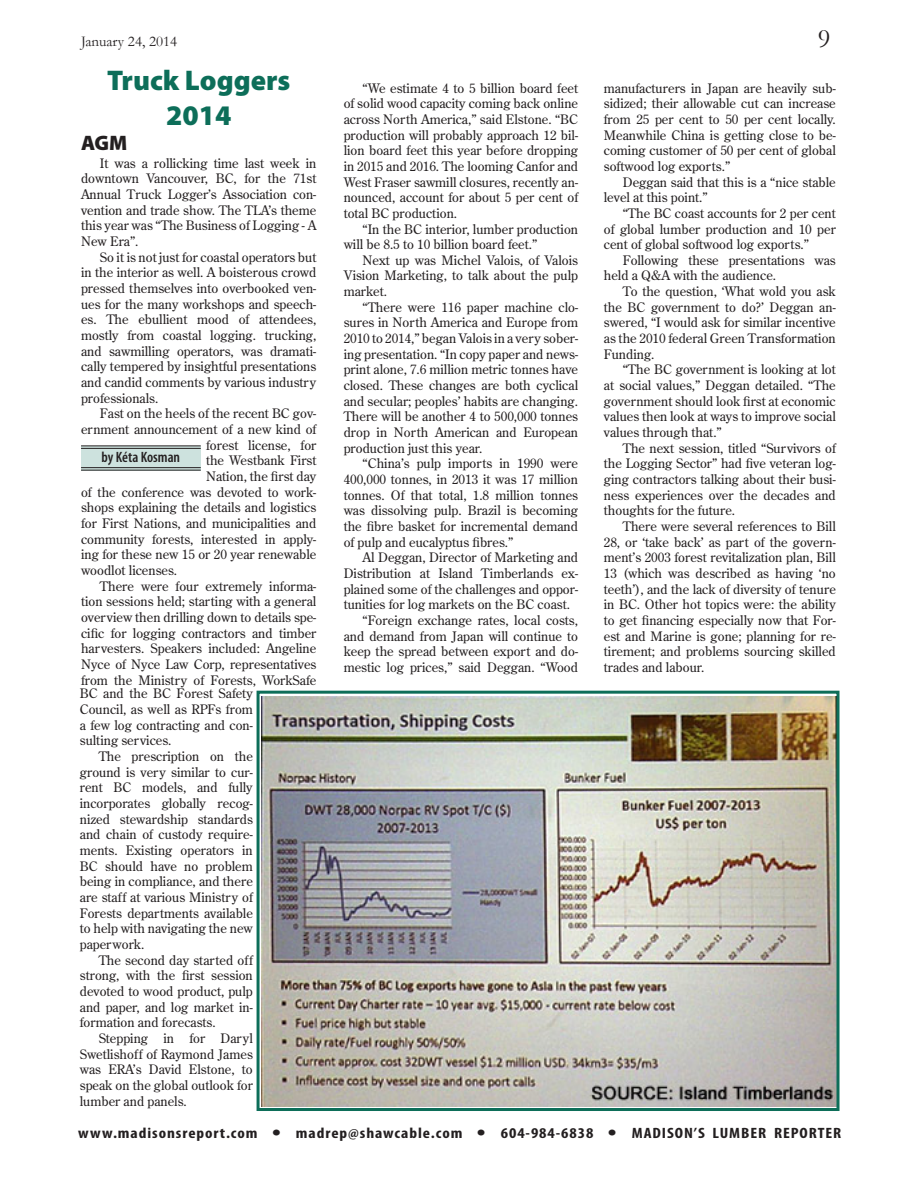
<style>
.page{position:relative;width:918px;height:1188px;background:#fff}
.page>*{position:absolute;margin:0;border:0;box-sizing:border-box;transform-origin:0 0}
.t1{font:900 28.5px/34.2px "Myriad Pro";color:#0d6e59;text-align:center}
.t2{font:900 21px "Myriad Pro";color:#231f20}
.t3{font:700 condensed 15px "Myriad Pro";letter-spacing:.055em;color:#231f20;scale:1.15 1}
.t4{font:15px "Garamond";color:#231f20}
.t5{font:600 condensed 15px "Myriad Pro";color:#231f20}
.t6{font:13.05px/15.6px "Century Old Style Std";color:#231f20;text-align:justify}
.s1{font-weight:900;font-stretch:normal;font-size:21px}
</style>
<div class="page">
<svg style="left:81px;top:447px;width:120px;height:23px;background:#c7dbd8"></svg>
<hr style="left:81px;top:446px;width:120px;height:1px;background:#231f20">
<hr style="left:81px;top:448px;width:120px;height:1px;background:#231f20">
<hr style="left:81px;top:467px;width:120px;height:1px;background:#231f20">
<hr style="left:81px;top:470px;width:120px;height:1px;background:#231f20">
<img style="left:261px;top:696px;width:575px;height:411px">
<div style="left:257px;top:691px;width:583px;height:420px;border:3px solid #0d6e59"></div>
<p class="t4" style="left:81px;top:32px;width:98px">January 24, 2014</p>
<p class="t1" style="left:107px;top:63px;width:185px">Truck Loggers<br>2014</p>
<p class="t2" style="left:81px;top:129px;width:48px">AGM</p>
<p class="t6" style="left:81px;top:155px;width:237px;text-indent:19px">It was a rollicking time last week in downtown Vancouver, BC, for the 71st Annual Truck Logger’s Association con&shy;vention and trade show. The TLA’s theme this year was “The Business of Logging - A New Era”.</p>
<p class="t6" style="left:81px;top:249px;width:237px;text-indent:19px">So it is not just for coastal operators but in the interior as well. A boisterous crowd pressed themselves into overbooked ven&shy;ues for the many workshops and speech&shy;es. The ebullient mood of attendees, mostly from coastal logging. trucking, and sawmilling operators, was dramati&shy;cally tempered by insightful presentations and candid comments by various industry professionals.</p>
<p class="t6" style="left:100px;top:406px;width:218px">Fast on the heels of the recent BC gov-</p>
<p class="t6" style="left:81px;top:421px;width:237px">ernment announcement of a new kind of</p>
<p class="t6" style="left:206px;top:437px;width:112px">forest license, for</p>
<p class="t6" style="left:206px;top:453px;width:112px">the Westbank First</p>
<p class="t6" style="left:206px;top:468px;width:112px">Nation, the first day</p>
<p class="t6" style="left:81px;top:484px;width:237px">of the conference was devoted to work-</p>
<p class="t6" style="left:81px;top:500px;width:237px">shops explaining the details and logistics</p>
<p class="t6" style="left:81px;top:515px;width:237px">for First Nations, and municipalities and</p>
<p class="t6" style="left:81px;top:531px;width:237px">community forests, interested in apply-</p>
<p class="t6" style="left:81px;top:547px;width:237px">ing for these new 15 or 20 year renewable</p>
<p class="t6" style="left:81px;top:562px;width:98px">woodlot licenses.</p>
<p class="t6" style="left:81px;top:578px;width:237px;text-indent:19px">There were four extremely informa&shy;tion sessions held; starting with a general overview then drilling down to details spe&shy;cific for logging contractors and timber harvesters. Speakers included: Angeline Nyce of Nyce Law Corp, representatives from the Ministry of Forests, WorkSafe</p>
<p class="t5" style="left:102px;top:448px;width:80px">by Kéta Kosman</p>
<p class="t6" style="left:80px;top:686px;width:175px">BC and the BC Forest Safety Council, as well as RPFs from a few log contracting and con&shy;sulting services.</p>
<p class="t6" style="left:80px;top:748px;width:175px;text-indent:19px">The prescription on the ground is very similar to cur&shy;rent BC models, and fully incorporates globally recog&shy;nized stewardship standards and chain of custody require&shy;ments. Existing operators in BC should have no problem being in compliance, and there are staff at various Ministry of Forests departments available to help with navigating the new paperwork.</p>
<p class="t6" style="left:80px;top:952px;width:175px;text-indent:19px">The second day started off strong, with the first session devoted to wood product, pulp and paper, and log market in&shy;formation and forecasts.</p>
<p class="t6" style="left:80px;top:1030px;width:175px;text-indent:19px">Stepping in for Daryl Swetlishoff of Raymond James was ERA’s David Elstone, to speak on the global outlook for lumber and panels.</p>
<p class="t6" style="left:344px;top:80px;width:236px;text-indent:19px">“We estimate 4 to 5 billion board feet of solid wood capacity coming back online across North America,” said Elstone. “BC production will probably approach 12 bil&shy;lion board feet this year before dropping in 2015 and 2016. The looming Canfor and West Fraser sawmill closures, recently an&shy;nounced, account for about 5 per cent of total BC production.</p>
<p class="t6" style="left:344px;top:221px;width:236px;text-indent:19px">“In the BC interior, lumber production will be 8.5 to 10 billion board feet.”</p>
<p class="t6" style="left:344px;top:252px;width:236px;text-indent:19px">Next up was Michel Valois, of Valois Vision Marketing, to talk about the pulp market.</p>
<p class="t6" style="left:344px;top:299px;width:236px;text-indent:19px">“There were 116 paper machine clo&shy;sures in North America and Europe from 2010 to 2014,” began Valois in a very sober&shy;ing presentation. “In copy paper and news&shy;print alone, 7.6 million metric tonnes have closed. These changes are both cyclical and secular; peoples’ habits are changing.<br>There will be another 4 to 500,000 tonnes drop in North American and European production just this year.</p>
<p class="t6" style="left:344px;top:456px;width:236px;text-indent:19px">“China’s pulp imports in 1990 were 400,000 tonnes, in 2013 it was 17 million tonnes. Of that total, 1.8 million tonnes was dissolving pulp. Brazil is becoming the fibre basket for incremental demand of pulp and eucalyptus fibres.”</p>
<p class="t6" style="left:344px;top:550px;width:236px;text-indent:19px">Al Deggan, Director of Marketing and Distribution at Island Timberlands ex&shy;plained some of the challenges and oppor&shy;tunities for log markets on the BC coast.</p>
<p class="t6" style="left:344px;top:612px;width:236px;text-indent:19px">“Foreign exchange rates, local costs, and demand from Japan will continue to keep the spread between export and do&shy;mestic log prices,” said Deggan. “Wood</p>
<p class="t6" style="left:604px;top:80px;width:233px">manufacturers in Japan are heavily sub&shy;sidized; their allowable cut can increase from 25 per cent to 50 per cent locally.<br>Meanwhile China is getting close to be&shy;coming customer of 50 per cent of global softwood log exports.”</p>
<p class="t6" style="left:604px;top:174px;width:233px;text-indent:19px">Deggan said that this is a “nice stable level at this point.”</p>
<p class="t6" style="left:604px;top:205px;width:233px;text-indent:19px">“The BC coast accounts for 2 per cent of global lumber production and 10 per cent of global softwood log exports.”</p>
<p class="t6" style="left:604px;top:252px;width:233px;text-indent:19px">Following these presentations was held a Q&amp;A with the audience.</p>
<p class="t6" style="left:604px;top:283px;width:233px;text-indent:19px">To the question, ‘What wold you ask the BC government to do?’ Deggan an&shy;swered, “I would ask for similar incentive as the 2010 federal Green Transformation Funding.</p>
<p class="t6" style="left:604px;top:362px;width:233px;text-indent:19px">“The BC government is looking at lot at social values,” Deggan detailed. “The government should look first at economic values then look at ways to improve social values through that.”</p>
<p class="t6" style="left:604px;top:440px;width:233px;text-indent:19px">The next session, titled “Survivors of the Logging Sector” had five veteran log&shy;ging contractors talking about their busi&shy;ness experiences over the decades and thoughts for the future.</p>
<p class="t6" style="left:604px;top:518px;width:233px;text-indent:19px">There were several references to Bill 28, or ‘take back’ as part of the govern&shy;ment’s 2003 forest revitalization plan, Bill 13 (which was described as having ‘no teeth’), and the lack of diversity of tenure in BC. Other hot topics were: the ability to get financing especially now that For&shy;est and Marine is gone; planning for re&shy;tirement; and problems sourcing skilled trades and labour.</p>
<p class="t3" style="left:78px;top:1124px;width:665px">www.madisonsreport.com <span class="s1">•</span> madrep@shawcable.com <span class="s1">•</span> 604-984-6838 <span class="s1">•</span> MADISON’S LUMBER REPORTER</p>
</div>
